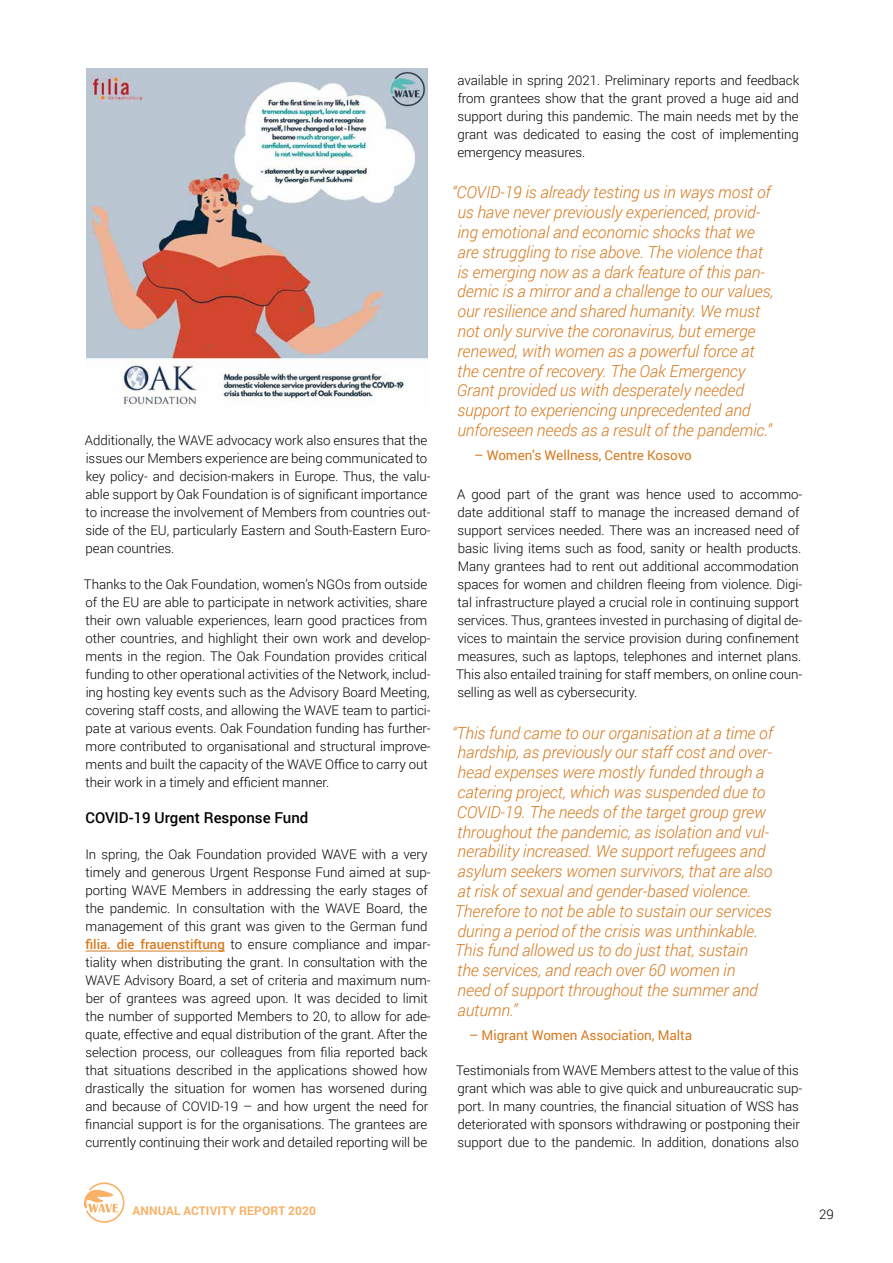
<style>
.page{position:relative;width:893px;height:1263px;background:#fff}
.page>*{position:absolute;margin:0;border:0;box-sizing:border-box;transform-origin:0 0}
.t1{font:italic 300 16.5px/19.8px "Roboto";letter-spacing:-.005em;color:#d67a20}
.t2{font:500 15px "Roboto";color:#000}
.t3{font:13.5px "Roboto";letter-spacing:-.005em;color:#d67a20}
.t4{font:300 13.35px/18px "Roboto";letter-spacing:-.005em;color:#000}
.t5{font:700 12px "Roboto";letter-spacing:.015em;color:#f8b166}
.s1{font-weight:500;color:#d67a20}
</style>
<div class="page">
<svg style="left:84px;top:1182px;width:40px;height:41px"></svg>
<hr style="left:86px;top:951px;width:139px;height:1px;background:#d67a20">
<img style="left:86px;top:68px;width:341px;height:339px">
<p class="t4" style="left:85px;top:431px;width:347px">Additionally, the WAVE advocacy work also ensures that the issues our Members experience are being communicated to key policy- and decision-makers in Europe. Thus, the valu&shy;able support by Oak Foundation is of significant importance to increase the involvement of Members from countries out&shy;side of the EU, particularly Eastern and South-Eastern Euro&shy;pean countries.</p>
<p class="t4" style="left:84px;top:575px;width:348px">Thanks to the Oak Foundation, women’s NGOs from outside of the EU are able to participate in network activities, share their own valuable experiences, learn good practices from other countries, and highlight their own work and develop&shy;ments in the region. The Oak Foundation provides critical funding to other operational activities of the Network, includ&shy;ing hosting key events such as the Advisory Board Meeting, covering staff costs, and allowing the WAVE team to partici&shy;pate at various events. Oak Foundation funding has further&shy;more contributed to organisational and structural improve&shy;ments and built the capacity of the WAVE Office to carry out their work in a timely and efficient manner.</p>
<p class="t2" style="left:85px;top:807px;width:224px">COVID-19 Urgent Response Fund</p>
<p class="t4" style="left:85px;top:845px;width:347px">In spring, the Oak Foundation provided WAVE with a very timely and generous Urgent Response Fund aimed at sup&shy;porting WAVE Members in addressing the early stages of the pandemic. In consultation with the WAVE Board, the management of this grant was given to the German fund <span class="s1">filia. die frauenstiftung</span> to ensure compliance and impar&shy;tiality when distributing the grant. In consultation with the WAVE Advisory Board, a set of criteria and maximum num&shy;ber of grantees was agreed upon. It was decided to limit the number of supported Members to 20, to allow for ade&shy;quate, effective and equal distribution of the grant. After the selection process, our colleagues from filia reported back that situations described in the applications showed how drastically the situation for women has worsened during and because of COVID-19 – and how urgent the need for financial support is for the organisations. The grantees are currently continuing their work and detailed reporting will be</p>
<p class="t5" style="left:133px;top:1202px;width:185px">ANNUAL ACTIVITY REPORT 2020</p>
<p class="t4" style="left:457px;top:71px;width:343px;text-align:justify">available in spring 2021. Preliminary reports and feedback from grantees show that the grant proved a huge aid and support during this pandemic. The main needs met by the grant was dedicated to easing the cost of implementing emergency measures.</p>
<p class="t1" style="left:452px;top:182px;width:323px">“COVID-19 is already testing us in ways most of us have never previously experienced, provid&shy;ing emotional and economic shocks that we are struggling to rise above. The violence that<br>is emerging now as a dark feature of this pan&shy;demic is a mirror and a challenge to our values, our resilience and shared humanity. We must not only survive the coronavirus, but emerge renewed, with women as a powerful force at the centre of recovery. The Oak Emergency Grant provided us with desperately needed support to experiencing unprecedented and unforeseen needs as a result of the pandemic.”</p>
<p class="t3" style="left:474px;top:446px;width:219px">– Women’s Wellness, Centre Kosovo</p>
<p class="t4" style="left:456px;top:485px;width:348px">A good part of the grant was hence used to accommo&shy;date additional staff to manage the increased demand of support services needed. There was an increased need of basic living items such as food, sanity or health products.<br>Many grantees had to rent out additional accommodation spaces for women and children fleeing from violence. Digi&shy;tal infrastructure played a crucial role in continuing support services. Thus, grantees invested in purchasing of digital de&shy;vices to maintain the service provision during confinement measures, such as laptops, telephones and internet plans.<br>This also entailed training for staff members, on online coun&shy;selling as well as cybersecurity.</p>
<p class="t1" style="left:452px;top:722px;width:323px">“This fund came to our organisation at a time of hardship, as previously our staff cost and over&shy;head expenses were mostly funded through a catering project, which was suspended due to COVID-19. The needs of the target group grew throughout the pandemic, as isolation and vul&shy;nerability increased. We support refugees and asylum seekers women survivors, that are also at risk of sexual and gender-based violence.<br>Therefore to not be able to sustain our services during a period of the crisis was unthinkable.<br>This fund allowed us to do just that, sustain<br>the services, and reach over 60 women in<br>need of support throughout the summer and autumn.”</p>
<p class="t3" style="left:469px;top:1025px;width:225px">– Migrant Women Association, Malta</p>
<p class="t4" style="left:456px;top:1061px;width:348px">Testimonials from WAVE Members attest to the value of this grant which was able to give quick and unbureaucratic sup&shy;port. In many countries, the financial situation of WSS has deteriorated with sponsors withdrawing or postponing their support due to the pandemic. In addition, donations also</p>
<p class="t4" style="left:819px;top:1205px;width:16px">29</p>
</div>
